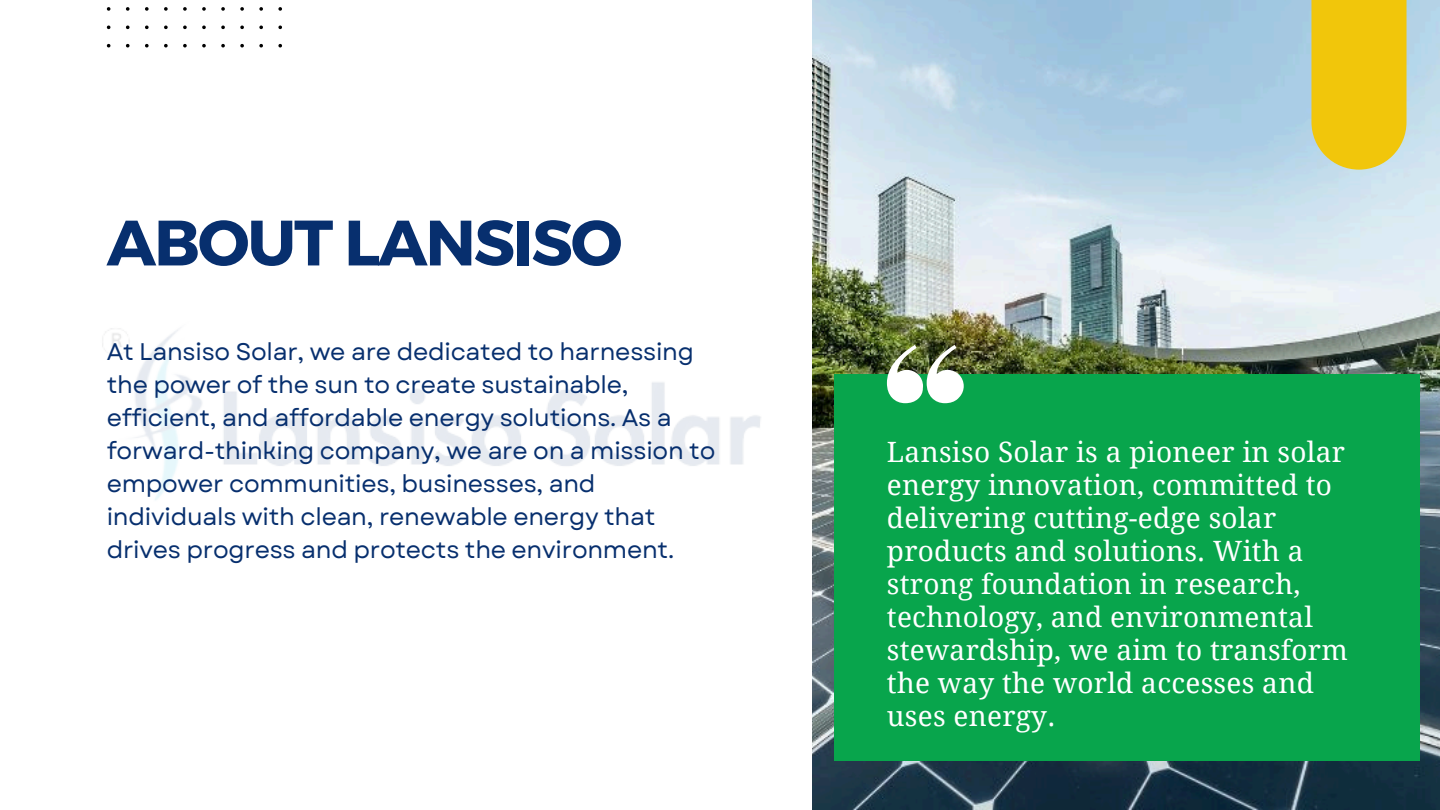
<style>
.page{position:relative;width:1440px;height:810px;background:#fff}
.page>*{position:absolute;margin:0;border:0;box-sizing:border-box;transform-origin:0 0}
.t1{font:700 64px "Montserrat";letter-spacing:-.03em;color:#072f6e}
.t2{font:28px/33px "Droid Serif";letter-spacing:.01em;color:#fff}
.t3{font:24px/33px "Garet";letter-spacing:-.01em;color:#072f6e}
</style>
<div class="page">
<img style="left:813px;top:0;width:627px;height:810px">
<div style="left:834px;top:374px;width:585px;height:387px;background:#08a54c"></div>
<svg style="left:887px;top:345px;width:76px;height:58px"></svg>
<svg style="left:107px;top:7px;width:175px;height:40px"></svg>
<img style="left:102px;top:309px;width:711px;height:213px">
<svg style="left:1311px;top:0;width:96px;height:170px;background:#ecc71c"></svg>
<h1 class="t1" style="left:107px;top:201px;width:517px">ABOUT LANSISO</h1>
<p class="t3" style="left:107px;top:336px;width:610px">At Lansiso Solar, we are dedicated to harnessing the power of the sun to create sustainable, efficient, and affordable energy solutions. As a forward-thinking company, we are on a mission to empower communities, businesses, and individuals with clean, renewable energy that drives progress and protects the environment.</p>
<p class="t2" style="left:887px;top:436px;width:462px">Lansiso Solar is a pioneer in solar energy innovation, committed to delivering cutting-edge solar products and solutions. With a strong foundation in research, technology, and environmental stewardship, we aim to transform the way the world accesses and uses energy.</p>
</div>
